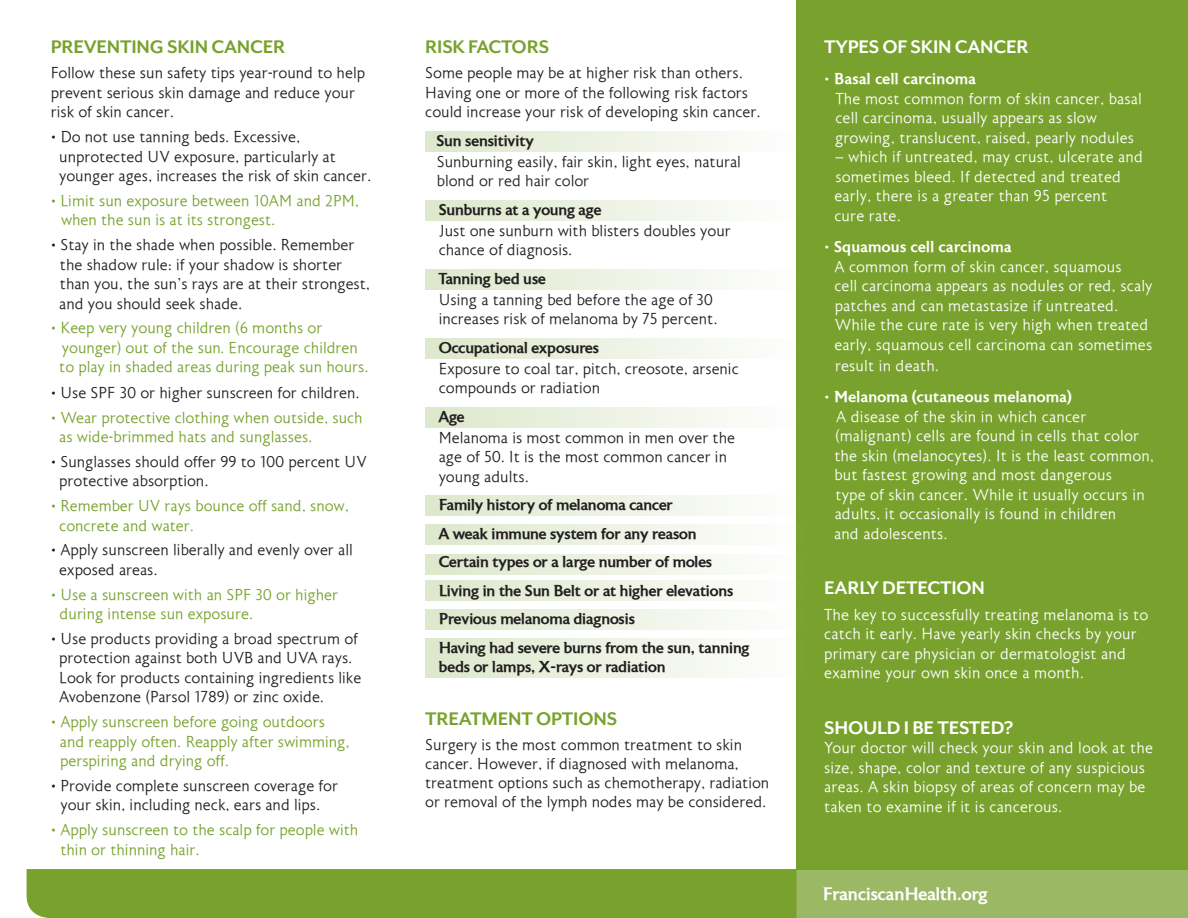
<style>
.page{position:relative;width:1188px;height:918px;background:#fff}
.page>*{position:absolute;margin:0;border:0;box-sizing:border-box;transform-origin:0 0}
.t1{font:700 21px "Mr Eaves Mod OT";letter-spacing:-.01em;color:#78a22d}
.t2{font:700 21px "Mr Eaves Mod OT";letter-spacing:-.01em;color:#fff}
.t3{font:500 18px "Astoria";color:#fff}
.t4{font:300 15.75px/19.5px "Astoria";letter-spacing:-.01em;color:#231f20}
.t5{font:300 15.75px/19.5px "Astoria";color:#fff}
.t6{font:300 15.75px/19.5px "Astoria";letter-spacing:-.01em;color:#78a22d}
.t7{font:500 15.75px/19.5px "Astoria";letter-spacing:-.01em;color:#231f20}
.t8{font:500 15.75px "Astoria";letter-spacing:.02em;color:#fff}
.s1{font-weight:300}
</style>
<div class="page">
<div style="left:425px;top:496px;width:380px;height:20px;background:linear-gradient(to right,#dde7cc,#fefefe)"></div>
<div style="left:425px;top:408px;width:380px;height:20px;background:linear-gradient(to right,#dde7cc,#fefefe)"></div>
<div style="left:425px;top:338px;width:380px;height:21px;background:linear-gradient(to right,#dde7cc,#fefefe)"></div>
<div style="left:425px;top:269px;width:380px;height:20px;background:linear-gradient(to right,#dde7cc,#fefefe)"></div>
<div style="left:425px;top:200px;width:380px;height:20px;background:linear-gradient(to right,#dde7cc,#fefefe)"></div>
<div style="left:425px;top:131px;width:380px;height:20px;background:linear-gradient(to right,#dde7cc,#fefefe)"></div>
<div style="left:793px;top:869px;width:395px;height:49px;background:#9bb865"></div>
<div style="left:796px;top:0;width:392px;height:869px;background:#78a22d"></div>
<div style="left:27px;top:869px;width:769px;height:49px;background:#78a22d"></div>
<svg style="left:425px;top:525px;width:307px;height:20px;background:#eaf0df"></svg>
<svg style="left:425px;top:554px;width:307px;height:20px;background:#eaf0df"></svg>
<svg style="left:425px;top:580px;width:307px;height:20px;background:#eaf0df"></svg>
<svg style="left:425px;top:609px;width:307px;height:20px;background:#eaf0df"></svg>
<svg style="left:425px;top:638px;width:307px;height:40px;background:#eaf0df"></svg>
<p class="t1" style="left:51px;top:35px;width:236px">PREVENTING SKIN CANCER</p>
<p class="t4" style="left:51px;top:64px;width:316px">Follow these sun safety tips year-round to help prevent serious skin damage and reduce your risk of skin cancer.</p>
<p class="t4" style="left:59px;top:128px;width:314px;text-indent:-8px">• Do not use tanning beds. Excessive, unprotected UV exposure, particularly at younger ages, increases the risk of skin cancer.</p>
<p class="t6" style="left:61px;top:191px;width:300px;text-indent:-10px">• Limit sun exposure between 10AM and 2PM, when the sun is at its strongest.</p>
<p class="t4" style="left:59px;top:236px;width:312px;text-indent:-9px">• Stay in the shade when possible. Remember the shadow rule: if your shadow is shorter than you, the sun’s rays are at their strongest, and you should seek shade.</p>
<p class="t6" style="left:59px;top:319px;width:311px;text-indent:-9px">• Keep very young children (6 months or younger) out of the sun. Encourage children to play in shaded areas during peak sun hours.</p>
<p class="t4" style="left:51px;top:383px;width:310px">• Use SPF 30 or higher sunscreen for children.</p>
<p class="t6" style="left:59px;top:408px;width:305px;text-indent:-9px">• Wear protective clothing when outside, such as wide-brimmed hats and sunglasses.</p>
<p class="t4" style="left:59px;top:452px;width:309px;text-indent:-9px">• Sunglasses should offer 99 to 100 percent UV protective absorption.</p>
<p class="t6" style="left:59px;top:497px;width:291px;text-indent:-9px">• Remember UV rays bounce off sand, snow, concrete and water.</p>
<p class="t4" style="left:59px;top:541px;width:295px;text-indent:-9px">• Apply sunscreen liberally and evenly over all exposed areas.</p>
<p class="t6" style="left:60px;top:585px;width:280px;text-indent:-9px">• Use a sunscreen with an SPF 30 or higher during intense sun exposure.</p>
<p class="t4" style="left:59px;top:629px;width:304px;text-indent:-9px">• Use products providing a broad spectrum of protection against both UVB and UVA rays.<br>Look for products containing ingredients like Avobenzone (Parsol 1789) or zinc oxide.</p>
<p class="t6" style="left:60px;top:713px;width:291px;text-indent:-9px">• Apply sunscreen before going outdoors and reapply often. Reapply after swimming, perspiring and drying off.</p>
<p class="t4" style="left:51px;top:776px;width:289px;text-align:center">• Provide complete sunscreen coverage for your skin, including neck, ears and lips.</p>
<p class="t6" style="left:60px;top:821px;width:300px;text-indent:-10px">• Apply sunscreen to the scalp for people with thin or thinning hair.</p>
<p class="t1" style="left:425px;top:35px;width:125px">RISK FACTORS</p>
<p class="t4" style="left:425px;top:64px;width:337px">Some people may be at higher risk than others.<br>Having one or more of the following risk factors could increase your risk of developing skin cancer.</p>
<p class="t7" style="left:436px;top:131px;width:99px">Sun sensitivity</p>
<p class="t4" style="left:437px;top:152px;width:306px">Sunburning easily, fair skin, light eyes, natural blond or red hair color</p>
<p class="t7" style="left:439px;top:200px;width:164px">Sunburns at a young age</p>
<p class="t4" style="left:439px;top:221px;width:294px">Just one sunburn with blisters doubles your chance of diagnosis.</p>
<p class="t7" style="left:439px;top:269px;width:109px">Tanning bed use</p>
<p class="t4" style="left:439px;top:290px;width:280px">Using a tanning bed before the age of 30 increases risk of melanoma by 75 percent.</p>
<p class="t7" style="left:439px;top:338px;width:162px">Occupational exposures</p>
<p class="t4" style="left:439px;top:359px;width:302px">Exposure to coal tar, pitch, creosote, arsenic compounds or radiation</p>
<p class="t7" style="left:439px;top:407px;width:27px">Age</p>
<p class="t4" style="left:439px;top:428px;width:298px">Melanoma is most common in men over the age of 50. It is the most common cancer in young adults.</p>
<p class="t7" style="left:439px;top:496px;width:236px">Family history of melanoma cancer</p>
<p class="t7" style="left:439px;top:524px;width:259px">A weak immune system for any reason</p>
<p class="t7" style="left:439px;top:553px;width:275px">Certain types or a large number of moles</p>
<p class="t7" style="left:439px;top:581px;width:296px">Living in the Sun Belt or at higher elevations</p>
<p class="t7" style="left:439px;top:610px;width:198px">Previous melanoma diagnosis</p>
<p class="t7" style="left:439px;top:638px;width:312px">Having had severe burns from the sun, tanning beds or lamps, X-rays or radiation</p>
<p class="t1" style="left:425px;top:707px;width:193px">TREATMENT OPTIONS</p>
<p class="t4" style="left:425px;top:736px;width:346px;line-height:18.8px">Surgery is the most common treatment to skin cancer. However, if diagnosed with melanoma, treatment options such as chemotherapy, radiation or removal of the lymph nodes may be considered.</p>
<p class="t2" style="left:824px;top:35px;width:206px">TYPES OF SKIN CANCER</p>
<p class="t8" style="left:824px;top:70px;width:153px"><span class="s1">•</span> Basal cell carcinoma</p>
<p class="t5" style="left:835px;top:89px;width:309px">The most common form of skin cancer, basal cell carcinoma, usually appears as slow growing, translucent, raised, pearly nodules</p>
<p class="t5" style="left:834px;top:148px;width:310px">– which if untreated, may crust, ulcerate and sometimes bleed. If detected and treated early, there is a greater than 95 percent<br>cure rate.</p>
<p class="t8" style="left:824px;top:238px;width:189px"><span class="s1">•</span> Squamous cell carcinoma</p>
<p class="t5" style="left:834px;top:257px;width:320px">A common form of skin cancer, squamous<br>cell carcinoma appears as nodules or red, scaly patches and can metastasize if untreated.<br>While the cure rate is very high when treated early, squamous cell carcinoma can sometimes</p>
<p class="t5" style="left:835px;top:356px;width:106px">result in death.</p>
<p class="t8" style="left:824px;top:388px;width:249px"><span class="s1">•</span> Melanoma (cutaneous melanoma)</p>
<p class="t5" style="left:834px;top:407px;width:322px">A disease of the skin in which cancer (malignant) cells are found in cells that color the skin (melanocytes). It is the least common, but fastest growing and most dangerous<br>type of skin cancer. While it usually occurs in adults, it occasionally is found in children<br>and adolescents.</p>
<p class="t2" style="left:824px;top:576px;width:162px">EARLY DETECTION</p>
<p class="t5" style="left:824px;top:605px;width:326px">The key to successfully treating melanoma is to catch it early. Have yearly skin checks by your primary care physician or dermatologist and examine your own skin once a month.</p>
<p class="t2" style="left:824px;top:716px;width:191px">SHOULD I BE TESTED?</p>
<p class="t5" style="left:824px;top:739px;width:330px">Your doctor will check your skin and look at the size, shape, color and texture of any suspicious areas. A skin biopsy of areas of concern may be taken to examine if it is cancerous.</p>
<p class="t3" style="left:823px;top:884px;width:167px">FranciscanHealth.org</p>
</div>
